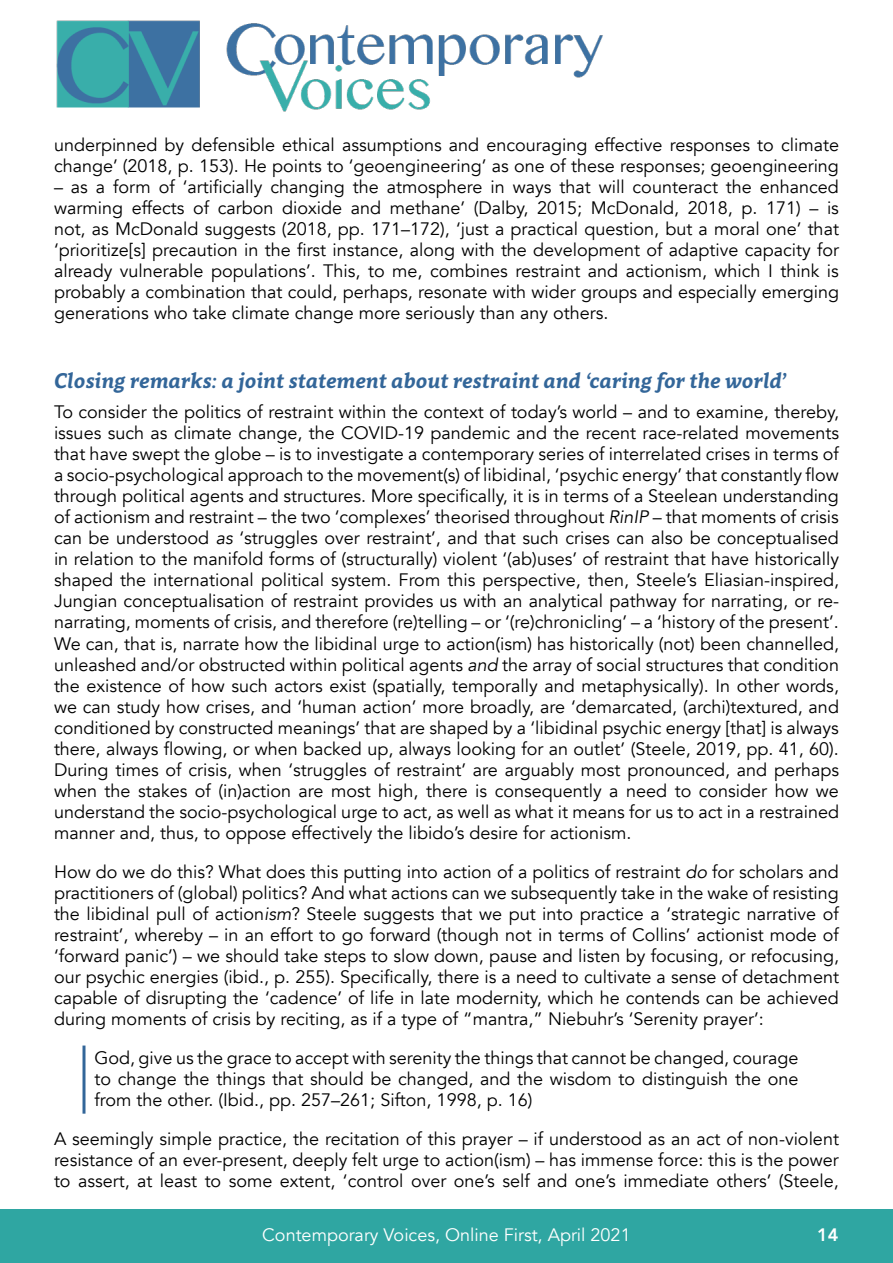
<style>
.page{position:relative;width:893px;height:1263px;background:#fff}
.page>*{position:absolute;margin:0;border:0;box-sizing:border-box;transform-origin:0 0}
.Heading__BI{font:italic 700 21px "Clavo";color:#369}
.Body{font:18px/21px "Avenir";color:#000;text-align:justify}
.Quotation{font:18px/21.3px "Avenir";color:#000;text-align:justify}
.t1{font:18px "Avenir";color:#fff}
.t2{font:800 18px "Avenir";color:#fff}
.s1{font-style:italic}
</style>
<div class="page">
<div style="left:0;top:1210px;width:893px;height:53px;background:#2fa6a2"></div>
<img style="left:56px;top:21px;width:547px;height:91px">
<svg style="left:82px;top:1045px;width:4px;height:69px"></svg>
<p class="Body" style="left:54px;top:135px;width:786px">underpinned by defensible ethical assumptions and encouraging effective responses to climate change’ (2018, p. 153). He points to ‘geoengineering’ as one of these responses; geoengineering</p>
<p class="Body" style="left:54px;top:177px;width:786px">– as a form of ‘artificially changing the atmosphere in ways that will counteract the enhanced warming effects of carbon dioxide and methane’ (Dalby, 2015; McDonald, 2018, p. 171) – is not, as McDonald suggests (2018, pp. 171–172), ‘just a practical question, but a moral one’ that ‘prioritize[s] precaution in the first instance, along with the development of adaptive capacity for already vulnerable populations’. This, to me, combines restraint and actionism, which I think is probably a combination that could, perhaps, resonate with wider groups and especially emerging generations who take climate change more seriously than any others.</p>
<p class="Heading__BI" style="left:54px;top:366px;width:734px">Closing remarks: a joint statement about restraint and ‘caring for the world’</p>
<p class="Body" style="left:54px;top:402px;width:787px">To consider the politics of restraint within the context of today’s world – and to examine, thereby, issues such as climate change, the COVID-19 pandemic and the recent race-related movements that have swept the globe – is to investigate a contemporary series of interrelated crises in terms of a socio-psychological approach to the movement(s) of libidinal, ‘psychic energy’ that constantly flow through political agents and structures. More specifically, it is in terms of a Steelean understanding of actionism and restraint – the two ‘complexes’ theorised throughout <span class="s1">RinIP</span> – that moments of crisis can be understood <span class="s1">as</span> ‘struggles over restraint’, and that such crises can also be conceptualised in relation to the manifold forms of (structurally) violent ‘(ab)uses’ of restraint that have historically shaped the international political system. From this perspective, then, Steele’s Eliasian-inspired, Jungian conceptualisation of restraint provides us with an analytical pathway for narrating, or re&shy;narrating, moments of crisis, and therefore (re)telling – or ‘(re)chronicling’ – a ‘history of the present’.<br>We can, that is, narrate how the libidinal urge to action(ism) has historically (not) been channelled, unleashed and/or obstructed within political agents <span class="s1">and</span> the array of social structures that condition the existence of how such actors exist (spatially, temporally and metaphysically). In other words, we can study how crises, and ‘human action’ more broadly, are ‘demarcated, (archi)textured, and conditioned by constructed meanings’ that are shaped by a ‘libidinal psychic energy [that] is always there, always flowing, or when backed up, always looking for an outlet’ (Steele, 2019, pp. 41, 60).<br>During times of crisis, when ‘struggles of restraint’ are arguably most pronounced, and perhaps when the stakes of (in)action are most high, there is consequently a need to consider how we understand the socio-psychological urge to act, as well as what it means for us to act in a restrained manner and, thus, to oppose effectively the libido’s desire for actionism.</p>
<p class="Body" style="left:54px;top:861px;width:787px">How do we do this? What does this putting into action of a politics of restraint <span class="s1">do</span> for scholars and practitioners of (global) politics? And what actions can we subsequently take in the wake of resisting the libidinal pull of action<span class="s1">ism</span>? Steele suggests that we put into practice a ‘strategic narrative of restraint’, whereby – in an effort to go forward (though not in terms of Collins’ actionist mode of ‘forward panic’) – we should take steps to slow down, pause and listen by focusing, or refocusing, our psychic energies (ibid., p. 255). Specifically, there is a need to cultivate a sense of detachment capable of disrupting the ‘cadence’ of life in late modernity, which he contends can be achieved during moments of crisis by reciting, as if a type of “mantra,” Niebuhr’s ‘Serenity prayer’:</p>
<p class="Quotation" style="left:94px;top:1047px;width:705px">God, give us the grace to accept with serenity the things that cannot be changed, courage to change the things that should be changed, and the wisdom to distinguish the one from the other. (Ibid., pp. 257–261; Sifton, 1998, p. 16)</p>
<p class="Body" style="left:54px;top:1129px;width:786px">A seemingly simple practice, the recitation of this prayer – if understood as an act of non-violent resistance of an ever-present, deeply felt urge to action(ism) – has immense force: this is the power to assert, at least to some extent, ‘control over one’s self and one’s immediate others’ (Steele,</p>
<p class="t1" style="left:262px;top:1223px;width:370px">Contemporary Voices, Online First, April 2021</p>
<p class="t2" style="left:817px;top:1220px;width:23px">14</p>
</div>
